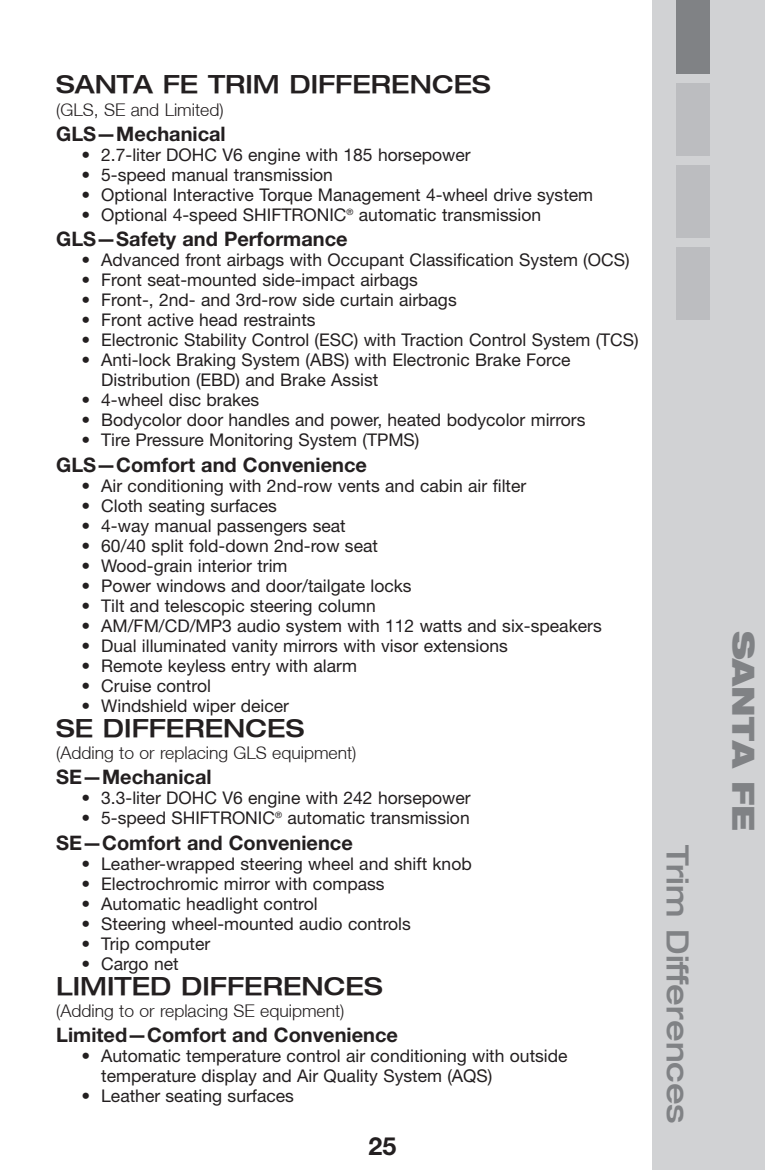
<style>
.page{position:relative;width:765px;height:1170px;background:#fff}
.page>*{position:absolute;margin:0;border:0;box-sizing:border-box;transform-origin:0 0}
.t1{font:500 expanded 30px "Helvetica Neue LT";color:#808285}
.t2{font:900 expanded 30px "Helvetica Neue LT";color:#808285}
.t3{font:500 expanded 25px "Helvetica Neue LT";color:#231f20}
.t4{font:700 25px "Helvetica Neue";color:#231f20}
.t5{font:700 20px "Helvetica Neue";color:#231f20}
.t6{font:17.5px/20px "Helvetica Neue";color:#231f20}
.t7{font:300 17.5px "Helvetica Neue LT";color:#231f20}
</style>
<div class="page">
<div style="left:652px;top:0;width:113px;height:1170px;background:#d1d2d4"></div>
<div style="left:676px;top:0;width:34px;height:73px;background:#808285"></div>
<div style="left:676px;top:83px;width:34px;height:73px;background:#bcbdc0"></div>
<div style="left:676px;top:165px;width:34px;height:73px;background:#bcbdc0"></div>
<div style="left:676px;top:248px;width:34px;height:72px;background:#bcbdc0"></div>
<h2 class="t3" style="left:56px;top:69px;width:436px">SANTA FE TRIM DIFFERENCES</h2>
<p class="t7" style="left:56px;top:99px;width:169px">(GLS, SE and Limited)</p>
<p class="t5" style="left:56px;top:127px;width:171px">GLS—Mechanical</p>
<p class="t6" style="left:81px;top:146px;width:391px">• 2.7-liter DOHC V6 engine with 185 horsepower</p>
<p class="t6" style="left:81px;top:166px;width:253px">• 5-speed manual transmission</p>
<p class="t6" style="left:81px;top:186px;width:513px">• Optional Interactive Torque Management 4-wheel drive system</p>
<p class="t6" style="left:81px;top:206px;width:461px">• Optional 4-speed SHIFTRONIC<sup>®</sup> automatic transmission</p>
<p class="t5" style="left:56px;top:232px;width:293px">GLS—Safety and Performance</p>
<p class="t6" style="left:81px;top:252px;width:550px">• Advanced front airbags with Occupant Classification System (OCS)</p>
<p class="t6" style="left:81px;top:272px;width:338px">• Front seat-mounted side-impact airbags</p>
<p class="t6" style="left:81px;top:292px;width:377px">• Front-, 2nd- and 3rd-row side curtain airbags</p>
<p class="t6" style="left:81px;top:312px;width:236px">• Front active head restraints</p>
<p class="t6" style="left:81px;top:332px;width:559px">• Electronic Stability Control (ESC) with Traction Control System (TCS)</p>
<p class="t6" style="left:101px;top:352px;width:471px;text-indent:-20px">• Anti-lock Braking System (ABS) with Electronic Brake Force<br>Distribution (EBD) and Brake Assist</p>
<p class="t6" style="left:81px;top:392px;width:179px">• 4-wheel disc brakes</p>
<p class="t6" style="left:81px;top:412px;width:506px">• Bodycolor door handles and power, heated bodycolor mirrors</p>
<p class="t6" style="left:81px;top:432px;width:340px">• Tire Pressure Monitoring System (TPMS)</p>
<p class="t5" style="left:56px;top:457px;width:312px">GLS—Comfort and Convenience</p>
<p class="t6" style="left:81px;top:477px;width:446px">• Air conditioning with 2nd-row vents and cabin air filter</p>
<p class="t6" style="left:81px;top:497px;width:197px">• Cloth seating surfaces</p>
<p class="t6" style="left:81px;top:517px;width:266px">• 4-way manual passengers seat</p>
<p class="t6" style="left:81px;top:537px;width:298px">• 60/40 split fold-down 2nd-row seat</p>
<p class="t6" style="left:81px;top:557px;width:208px">• Wood-grain interior trim</p>
<p class="t6" style="left:81px;top:577px;width:332px">• Power windows and door/tailgate locks</p>
<p class="t6" style="left:81px;top:597px;width:296px">• Tilt and telescopic steering column</p>
<p class="t6" style="left:81px;top:617px;width:522px">• AM/FM/CD/MP3 audio system with 112 watts and six-speakers</p>
<p class="t6" style="left:81px;top:637px;width:428px">• Dual illuminated vanity mirrors with visor extensions</p>
<p class="t6" style="left:81px;top:657px;width:277px">• Remote keyless entry with alarm</p>
<p class="t6" style="left:81px;top:677px;width:131px">• Cruise control</p>
<p class="t6" style="left:81px;top:697px;width:209px">• Windshield wiper deicer</p>
<h2 class="t3" style="left:56px;top:712px;width:250px">SE DIFFERENCES</h2>
<p class="t7" style="left:56px;top:742px;width:302px">(Adding to or replacing GLS equipment)</p>
<p class="t5" style="left:56px;top:770px;width:157px">SE—Mechanical</p>
<p class="t6" style="left:81px;top:790px;width:391px">• 3.3-liter DOHC V6 engine with 242 horsepower</p>
<p class="t6" style="left:81px;top:810px;width:390px">• 5-speed SHIFTRONIC<sup>®</sup> automatic transmission</p>
<p class="t5" style="left:56px;top:835px;width:298px">SE—Comfort and Convenience</p>
<p class="t6" style="left:81px;top:855px;width:392px">• Leather-wrapped steering wheel and shift knob</p>
<p class="t6" style="left:81px;top:875px;width:305px">• Electrochromic mirror with compass</p>
<p class="t6" style="left:81px;top:895px;width:238px">• Automatic headlight control</p>
<p class="t6" style="left:81px;top:915px;width:331px">• Steering wheel-mounted audio controls</p>
<p class="t6" style="left:81px;top:935px;width:130px">• Trip computer</p>
<p class="t6" style="left:81px;top:955px;width:99px">• Cargo net</p>
<h2 class="t3" style="left:56px;top:970px;width:328px">LIMITED DIFFERENCES</h2>
<p class="t7" style="left:56px;top:1000px;width:290px">(Adding to or replacing SE equipment)</p>
<p class="t5" style="left:56px;top:1028px;width:343px">Limited—Comfort and Convenience</p>
<p class="t6" style="left:101px;top:1048px;width:468px;text-indent:-20px">• Automatic temperature control air conditioning with outside temperature display and Air Quality System (AQS)</p>
<p class="t6" style="left:81px;top:1088px;width:214px">• Leather seating surfaces</p>
<h2 class="t4" style="left:369px;top:1137px;width:29px">25</h2>
<h1 class="t1" style="left:697px;top:845px;width:280px;rotate:90deg">Trim Differences</h1>
<h1 class="t2" style="left:763px;top:631px;width:201px;rotate:90deg">SANTA FE</h1>
</div>
